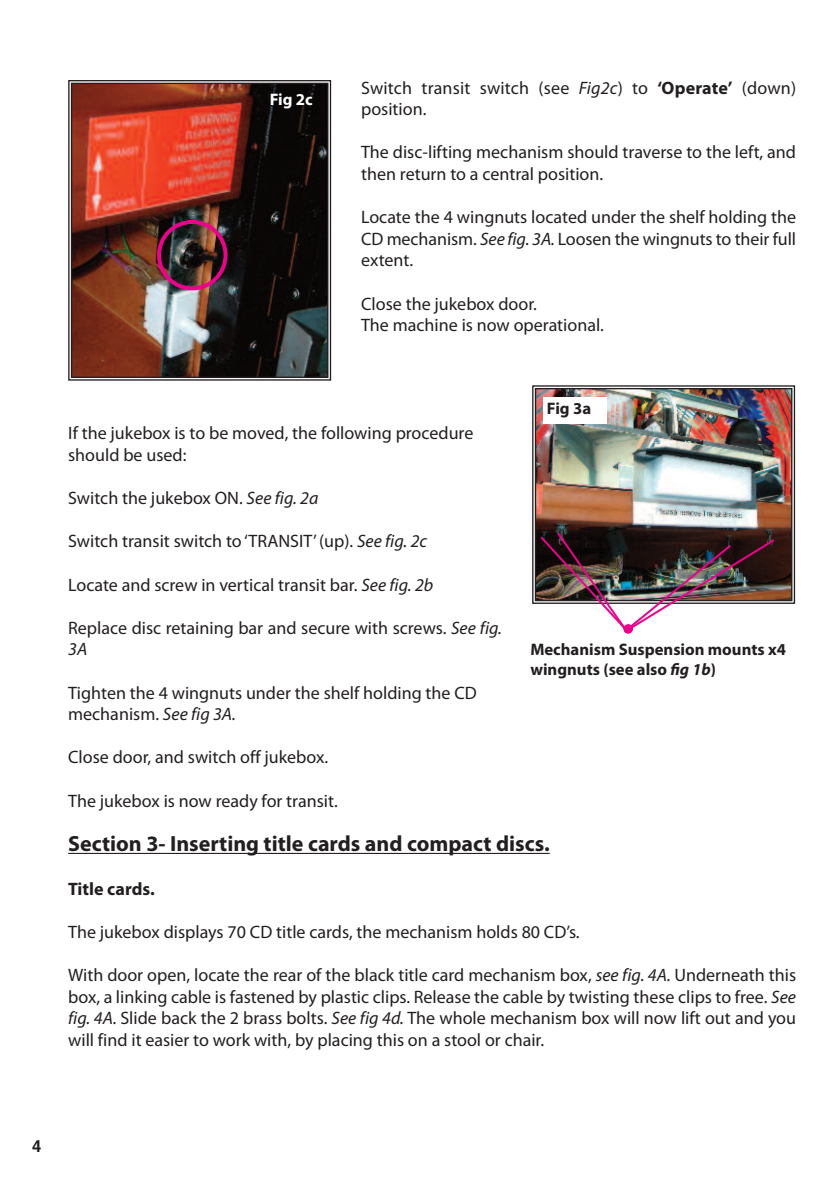
<style>
.page{position:relative;width:840px;height:1191px;background:#fff}
.page>*{position:absolute;margin:0;border:0;box-sizing:border-box;transform-origin:0 0}
.t1{font:700 22px "Myriad Pro";color:#231f20}
.t2{font:18px/21.6px "Myriad Pro";color:#231f20}
.t3{font:700 18px "Myriad Pro";color:#231f20}
.t4{font:700 16.6px/20px "Myriad Pro";color:#231f20}
.t5{font:700 16.6px "Myriad Pro";color:#fff}
.t6{font:700 16.6px "Helvetica";color:#231f20}
.s1{font-style:italic}
.s2{font-weight:700}
</style>
<div class="page">
<hr style="left:68px;top:853px;width:481px;height:1px;background:#231f20">
<img style="left:73px;top:85px;width:253px;height:291px">
<div style="left:68px;top:80px;width:263px;height:300px;border:1px solid #231f20"></div>
<div style="left:71px;top:83px;width:257px;height:295px;border:1px solid #231f20"></div>
<img style="left:536px;top:390px;width:254px;height:209px">
<div style="left:532px;top:385px;width:262px;height:219px;border:1px solid #231f20"></div>
<div style="left:534px;top:388px;width:258px;height:213px;border:1px solid #231f20"></div>
<div style="left:542px;top:397px;width:64px;height:26px;background:#fff"></div>
<img style="left:538px;top:530px;width:238px;height:104px">
<div style="left:623px;top:624px;width:9px;height:9px;background:#ed028c;border-radius:50%"></div>
<img style="left:157px;top:220px;width:70px;height:70px">
<p class="t5" style="left:269px;top:90px;width:44px">Fig 2c</p>
<p class="t2" style="left:361px;top:77px;width:436px">Switch transit switch (see <span class="s1">Fig2c</span>) to <span class="s2">‘Operate’</span> (down) position.</p>
<p class="t2" style="left:361px;top:142px;width:436px">The disc-lifting mechanism should traverse to the left, and then return to a central position.</p>
<p class="t2" style="left:361px;top:207px;width:436px;text-align:justify">Locate the 4 wingnuts located under the shelf holding the CD mechanism. <span class="s1">See fig. 3A.</span> Loosen the wingnuts to their full extent.</p>
<p class="t2" style="left:361px;top:293px;width:244px">Close the jukebox door.<br>The machine is now operational.</p>
<p class="t4" style="left:546px;top:399px;width:46px">Fig 3a</p>
<p class="t2" style="left:68px;top:423px;width:406px">If the jukebox is to be moved, the following procedure should be used:</p>
<p class="t2" style="left:68px;top:487px;width:252px">Switch the jukebox ON. <span class="s1">See fig. 2a</span></p>
<p class="t2" style="left:68px;top:531px;width:360px">Switch transit switch to‘TRANSIT’(up). <span class="s1">See fig. 2c</span></p>
<p class="t2" style="left:68px;top:574px;width:366px">Locate and screw in vertical transit bar. <span class="s1">See fig. 2b</span></p>
<p class="t2" style="left:68px;top:617px;width:435px">Replace disc retaining bar and secure with screws. <span class="s1">See fig.<br>3A</span></p>
<p class="t2" style="left:68px;top:682px;width:410px">Tighten the 4 wingnuts under the shelf holding the CD mechanism. <span class="s1">See fig 3A.</span></p>
<p class="t2" style="left:68px;top:747px;width:261px">Close door, and switch off jukebox.</p>
<p class="t2" style="left:68px;top:790px;width:271px">The jukebox is now ready for transit.</p>
<p class="t1" style="left:68px;top:831px;width:483px">Section 3- Inserting title cards and compact discs.</p>
<p class="t3" style="left:68px;top:878px;width:88px">Title cards.</p>
<p class="t2" style="left:68px;top:921px;width:512px">The jukebox displays 70 CD title cards, the mechanism holds 80 CD’s.</p>
<p class="t2" style="left:68px;top:964px;width:729px;text-align:justify">With door open, locate the rear of the black title card mechanism box, <span class="s1">see fig. 4A.</span> Underneath this box, a linking cable is fastened by plastic clips. Release the cable by twisting these clips to free. <span class="s1">See fig. 4A.</span> Slide back the 2 brass bolts. <span class="s1">See fig 4d.</span> The whole mechanism box will now lift out and you will find it easier to work with, by placing this on a stool or chair.</p>
<p class="t4" style="left:530px;top:639px;width:257px">Mechanism Suspension mounts x4 wingnuts (see also <span class="s1">fig 1b</span>)</p>
<p class="t6" style="left:32px;top:1139px;width:11px">4</p>
</div>
